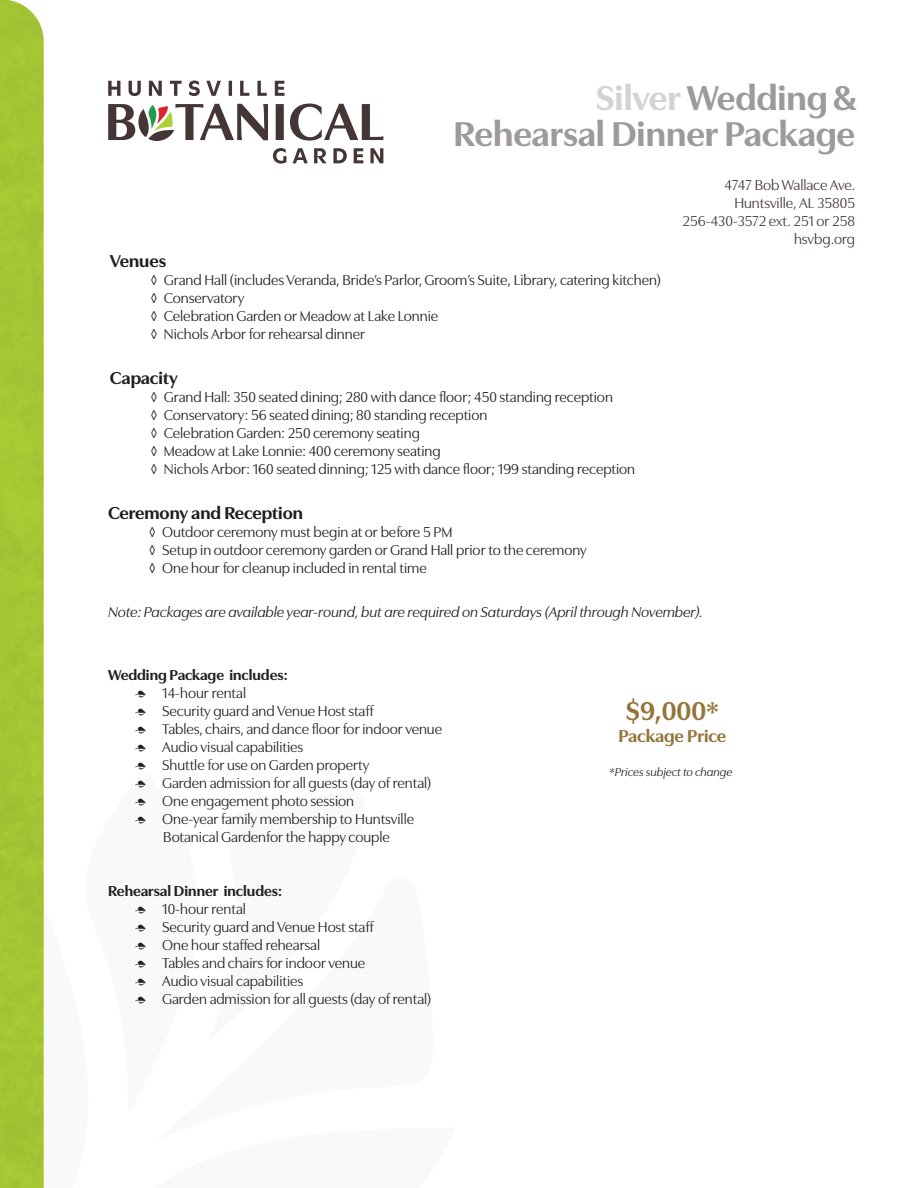
<style>
.page{position:relative;width:918px;height:1188px;background:#fff}
.page>*{position:absolute;margin:0;border:0;box-sizing:border-box;transform-origin:0 0}
.t1{font:700 36px/36px "Utile Display";color:#9e9a9c;text-align:right}
.t2{font:700 27px "Utile Display";color:#93753a}
.t3{font:700 18px "Utile Display";color:#201d1e}
.t4{font:700 18px "Utile Display";letter-spacing:-.01em;color:#93753a}
.t5{font:15px/18px "Utile Display";color:#201d1e}
.t6{font:15px/18px "Utile Display";color:#231f20}
.t7{font:italic 15px "Utile Display";letter-spacing:-.005em;color:#201d1e}
.t8{font:15px/18px "Utile Display";color:#433635;text-align:right}
.t9{font:700 15px "Utile Display";color:#231f20}
.t10{font:italic 12px "Utile Display";color:#231f20}
.s1{color:#d3d3d5}
.s2{font-family:"Minion Pro"}
.s3{font-weight:700}
</style>
<div class="page">
<svg style="left:108px;top:81px;width:177px;height:15px"></svg>
<svg style="left:108px;top:104px;width:275px;height:60px"></svg>
<div style="left:0;top:0;width:44px;height:1188px;background:#a4c633"></div>
<h1 class="t1" style="left:454px;top:76px;width:405px"><span class="s1">Silver</span> Wedding &amp;<br>Rehearsal Dinner Package</h1>
<p class="t3" style="left:110px;top:247px;width:58px">Venues</p>
<p class="t5" style="left:150px;top:270px;width:512px">◊ Grand Hall (includes Veranda, Bride’s Parlor, Groom’s Suite, Library, catering kitchen) ◊ Conservatory<br>◊ Celebration Garden or Meadow at Lake Lonnie<br>◊ Nichols Arbor for rehearsal dinner</p>
<p class="t3" style="left:110px;top:364px;width:69px">Capacity</p>
<p class="t5" style="left:150px;top:386px;width:486px">◊ Grand Hall: 350 seated dining; 280 with dance floor; 450 standing reception<br>◊ Conservatory: 56 seated dining; 80 standing reception<br>◊ Celebration Garden: 250 ceremony seating<br>◊ Meadow at Lake Lonnie: 400 ceremony seating<br>◊ Nichols Arbor: 160 seated dinning; 125 with dance floor; 199 standing reception</p>
<p class="t3" style="left:108px;top:498px;width:196px">Ceremony and Reception</p>
<p class="t5" style="left:149px;top:521px;width:439px">◊ Outdoor ceremony must begin at or before 5 PM<br>◊ Setup in outdoor ceremony garden or Grand Hall prior to the ceremony ◊ One hour for cleanup included in rental time</p>
<p class="t8" style="left:683px;top:175px;width:174px">4747 Bob Wallace Ave.<br>Huntsville, AL 35805<br>256-430-3572 ext. 251 or 258 hsvbg.org</p>
<p class="t7" style="left:108px;top:601px;width:596px">Note: Packages are available year-round, but are required on Saturdays (April through November).</p>
<p class="t9" style="left:108px;top:663px;width:181px">Wedding Package includes:</p>
<p class="t6" style="left:135px;top:682px;width:112px"><span class="s2">Ӽ</span> 14-hour rental</p>
<p class="t6" style="left:135px;top:700px;width:240px"><span class="s2">Ӽ</span> Security guard and Venue Host staff</p>
<p class="t6" style="left:135px;top:718px;width:308px"><span class="s2">Ӽ</span> Tables, chairs, and dance floor for indoor venue</p>
<p class="t6" style="left:135px;top:736px;width:170px"><span class="s2">Ӽ</span> Audio visual capabilities</p>
<p class="t6" style="left:135px;top:754px;width:236px"><span class="s2">Ӽ</span> Shuttle for use on Garden property</p>
<p class="t6" style="left:135px;top:772px;width:298px"><span class="s2">Ӽ</span> Garden admission for all guests (day of rental)</p>
<p class="t6" style="left:135px;top:790px;width:221px"><span class="s2">Ӽ</span> One engagement photo session</p>
<p class="t6" style="left:135px;top:808px;width:280px"><span class="s2">Ӽ</span> One-year family membership to Huntsville</p>
<p class="t6" style="left:163px;top:826px;width:228px">Botanical Gardenfor the happy couple</p>
<p class="t6" style="left:135px;top:880px;width:298px;text-indent:-27px"><span class="s3">Rehearsal Dinner includes:<br></span><span class="s2">Ӽ</span> 10-hour rental<br><span class="s2">Ӽ</span> Security guard and Venue Host staff<br><span class="s2">Ӽ</span> One hour staffed rehearsal<br><span class="s2">Ӽ</span> Tables and chairs for indoor venue<br><span class="s2">Ӽ</span> Audio visual capabilities<br><span class="s2">Ӽ</span> Garden admission for all guests (day of rental)</p>
<h2 class="t2" style="left:626px;top:690px;width:95px">$9,000*</h2>
<p class="t4" style="left:619px;top:722px;width:109px">Package Price</p>
<p class="t10" style="left:609px;top:763px;width:125px">*Prices subject to change</p>
</div>
